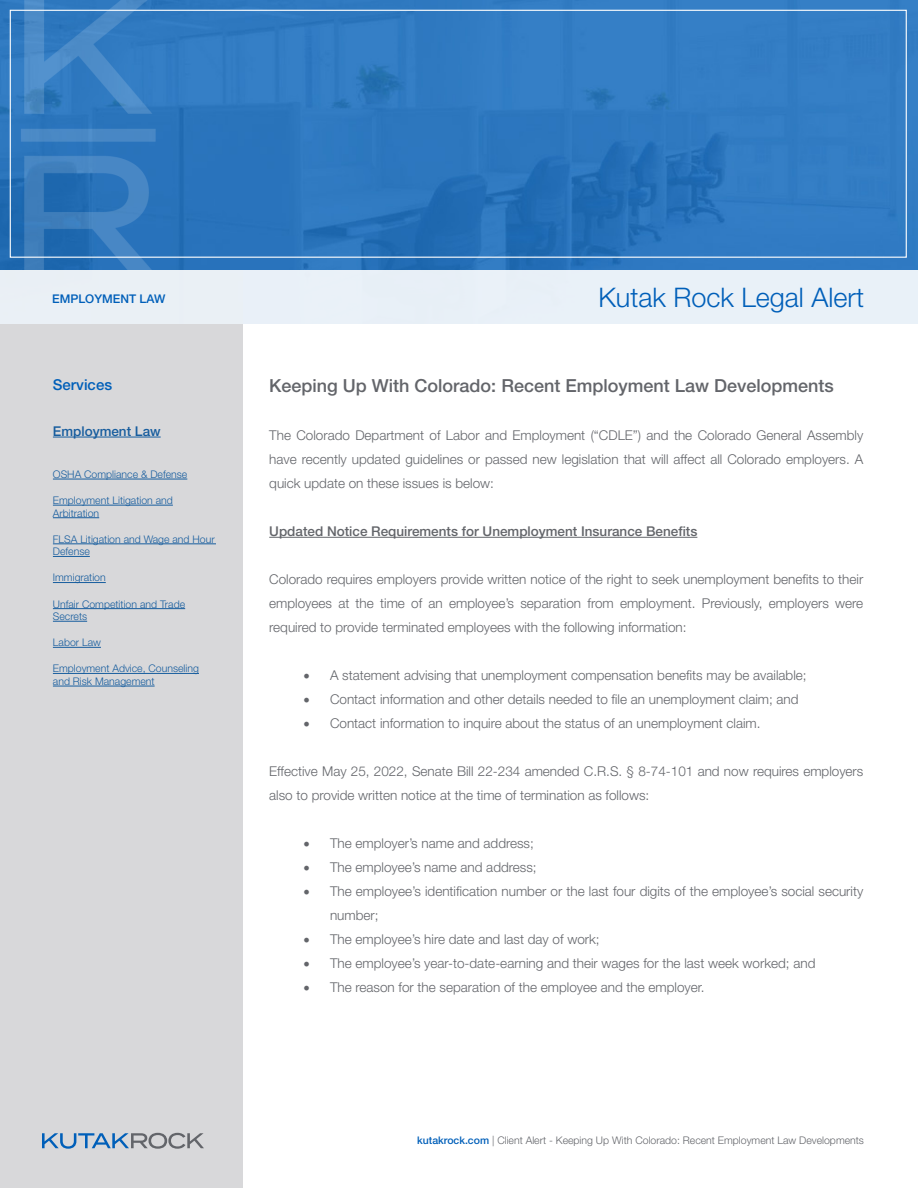
<style>
.page{position:relative;width:918px;height:1188px;background:#fff}
.page>*{position:absolute;margin:0;border:0;box-sizing:border-box;transform-origin:0 0}
.t1{font:300 27px "Helvetica Neue LT Std";color:#005fb9}
.t2{font:500 18px "Helvetica Neue LT Std";color:#63656a}
.t3{font:500 15px "Helvetica Neue LT Std";color:#005fb9}
.t4{font:300 13.5px/24px "Helvetica Neue LT Std";color:#63656a;text-align:justify}
.t5{font:500 13.5px "Helvetica Neue LT Std";color:#63656a}
.t6{font:500 13.5px "Helvetica Neue LT Std";color:#175d9e}
.t7{font:500 12px "Helvetica Neue LT Std";color:#005fb9}
.t8{font:300 10.5px/12.6px "Helvetica Neue LT Std";color:#175d9e}
.t9{font:300 10.5px "Helvetica Neue LT Std";color:#63656a}
.s1{font-family:"Minion Pro";font-weight:400;font-size:18px}
.s2{font-weight:500;color:#005fb9}
</style>
<div class="page">
<img style="left:0;top:0;width:918px;height:270px">
<div style="left:0;top:270px;width:243px;height:918px;background:#d8d8da"></div>
<svg style="left:42px;top:1133px;width:162px;height:16px"></svg>
<hr style="left:269px;top:537px;width:428px;height:1px;background:#63656a">
<div style="left:0;top:270px;width:918px;height:54px;background:#e9f0f8"></div>
<hr style="left:53px;top:437px;width:108px;height:1px;background:#175d9e">
<hr style="left:53px;top:479px;width:134px;height:1px;background:#175d9e">
<hr style="left:53px;top:505px;width:120px;height:1px;background:#175d9e">
<hr style="left:53px;top:517px;width:46px;height:1px;background:#175d9e">
<hr style="left:53px;top:544px;width:163px;height:1px;background:#175d9e">
<hr style="left:53px;top:556px;width:37px;height:1px;background:#175d9e">
<hr style="left:53px;top:582px;width:53px;height:1px;background:#175d9e">
<hr style="left:53px;top:608px;width:132px;height:1px;background:#175d9e">
<hr style="left:53px;top:621px;width:34px;height:1px;background:#175d9e">
<hr style="left:53px;top:647px;width:48px;height:1px;background:#175d9e">
<hr style="left:53px;top:673px;width:146px;height:1px;background:#175d9e">
<hr style="left:53px;top:686px;width:102px;height:1px;background:#175d9e">
<img style="left:16px;top:0;width:146px;height:270px">
<p class="t7" style="left:52px;top:292px;width:115px">EMPLOYMENT LAW</p>
<p class="t3" style="left:53px;top:376px;width:61px">Services</p>
<p class="t6" style="left:53px;top:423px;width:109px">Employment Law</p>
<p class="t8" style="left:53px;top:468px;width:136px">OSHA Compliance &amp; Defense</p>
<p class="t8" style="left:53px;top:494px;width:121px">Employment Litigation and<br>Arbitration</p>
<p class="t8" style="left:53px;top:533px;width:163px">FLSA Litigation and Wage and Hour<br>Defense</p>
<p class="t8" style="left:53px;top:571px;width:54px">Immigration</p>
<p class="t8" style="left:53px;top:597px;width:134px">Unfair Competition and Trade<br>Secrets</p>
<p class="t8" style="left:53px;top:636px;width:50px">Labor Law</p>
<p class="t8" style="left:53px;top:662px;width:148px">Employment Advice, Counseling and Risk Management</p>
<p class="t1" style="left:598px;top:281px;width:267px">Kutak Rock Legal Alert</p>
<p class="t2" style="left:269px;top:375px;width:566px">Keeping Up With Colorado: Recent Employment Law Developments</p>
<p class="t4" style="left:269px;top:423px;width:596px">The Colorado Department of Labor and Employment (“CDLE”) and the Colorado General Assembly have recently updated guidelines or passed new legislation that will affect all Colorado employers. A quick update on these issues is below:</p>
<p class="t5" style="left:269px;top:523px;width:430px">Updated Notice Requirements for Unemployment Insurance Benefits</p>
<p class="t4" style="left:269px;top:567px;width:596px">Colorado requires employers provide written notice of the right to seek unemployment benefits to their employees at the time of an employee’s separation from employment. Previously, employers were required to provide terminated employees with the following information:</p>
<p class="t4" style="left:303px;top:663px;width:505px"><span class="s1">•</span> A statement advising that unemployment compensation benefits may be available;</p>
<p class="t4" style="left:303px;top:687px;width:497px"><span class="s1">•</span> Contact information and other details needed to file an unemployment claim; and</p>
<p class="t4" style="left:303px;top:711px;width:459px"><span class="s1">•</span> Contact information to inquire about the status of an unemployment claim.</p>
<p class="t4" style="left:269px;top:759px;width:596px">Effective May 25, 2022, Senate Bill 22-234 amended C.R.S. § 8-74-101 and now requires employers also to provide written notice at the time of termination as follows:</p>
<p class="t4" style="left:303px;top:831px;width:232px"><span class="s1">•</span> The employer’s name and address;</p>
<p class="t4" style="left:303px;top:855px;width:235px"><span class="s1">•</span> The employee’s name and address;</p>
<p class="t4" style="left:330px;top:879px;width:535px;text-indent:-27px"><span class="s1">•</span> The employee’s identification number or the last four digits of the employee’s social security number;</p>
<p class="t4" style="left:303px;top:927px;width:298px"><span class="s1">•</span> The employee’s hire date and last day of work;</p>
<p class="t4" style="left:303px;top:951px;width:514px"><span class="s1">•</span> The employee’s year-to-date-earning and their wages for the last week worked; and</p>
<p class="t4" style="left:303px;top:975px;width:403px"><span class="s1">•</span> The reason for the separation of the employee and the employer.</p>
<p class="t9" style="left:417px;top:1134px;width:448px"><span class="s2">kutakrock.com</span> | Client Alert - Keeping Up With Colorado: Recent Employment Law Developments</p>
</div>
